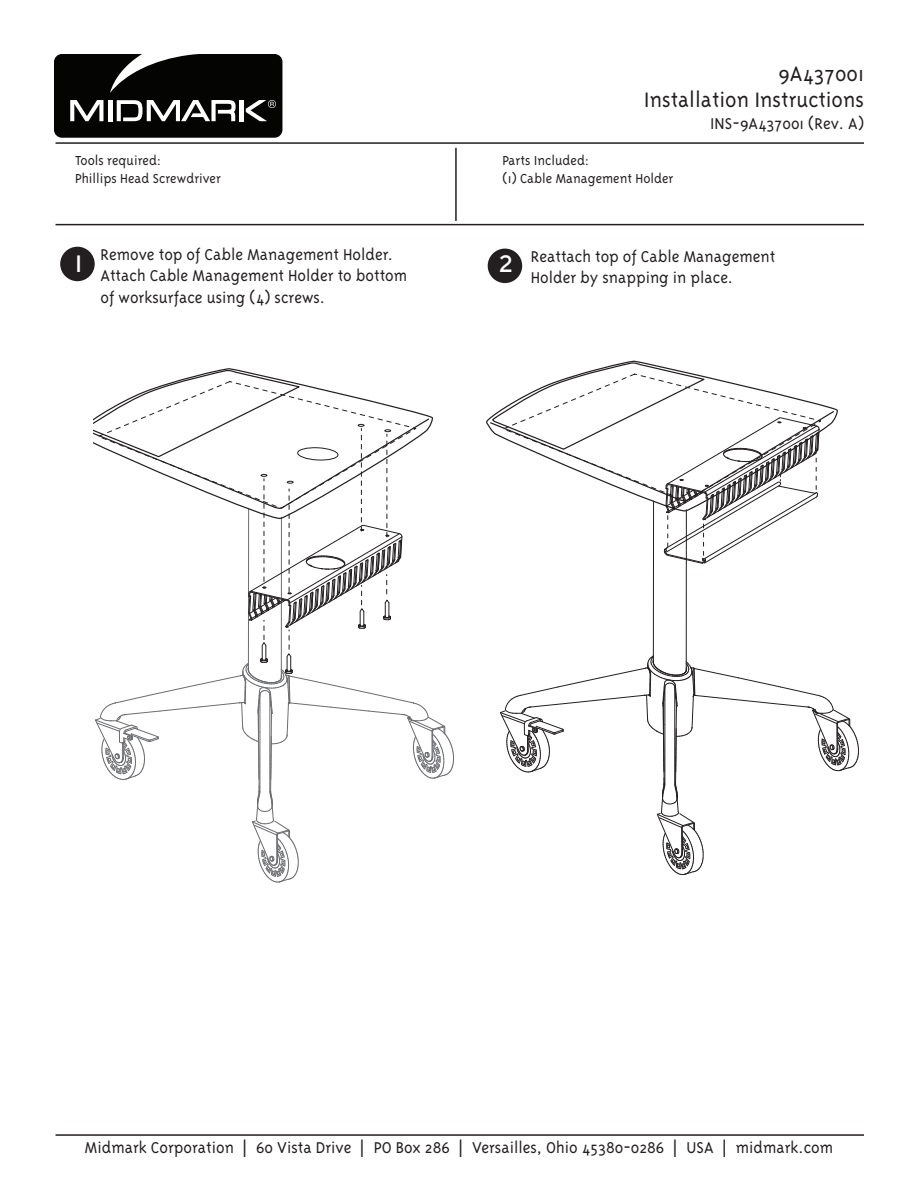
<style>
.page{position:relative;width:918px;height:1188px;background:#fff}
.page>*{position:absolute;margin:0;border:0;box-sizing:border-box;transform-origin:0 0}
.t1{font:300 36px "Triplex";color:#fff}
.t2{font:300 24px/25.5px "Triplex";color:#231f20;text-align:right}
.t3{font:300 18px/21.6px "Triplex";color:#231f20}
.t4{font:300 15px/18px "Triplex";color:#231f20}
</style>
<div class="page">
<hr style="left:56px;top:142px;width:808px;height:2px;background:#231f20">
<hr style="left:56px;top:224px;width:808px;height:1px;background:#231f20">
<hr style="left:56px;top:1134px;width:808px;height:2px;background:#231f20">
<div style="left:60px;top:247px;width:35px;height:34px;background:#231f20;border-radius:50%"></div>
<div style="left:488px;top:249px;width:34px;height:34px;background:#231f20;border-radius:50%"></div>
<svg style="left:54px;top:54px;width:228px;height:84px"></svg>
<svg style="left:95px;top:650px;width:359px;height:233px"></svg>
<svg style="left:248px;top:521px;width:155px;height:129px"></svg>
<svg style="left:219px;top:368px;width:214px;height:153px"></svg>
<svg style="left:93px;top:370px;width:337px;height:140px"></svg>
<hr style="left:686px;top:510px;width:1px;height:160px;background:#231f20">
<svg style="left:499px;top:655px;width:360px;height:220px"></svg>
<hr style="left:653px;top:501px;width:1px;height:162px;background:#231f20">
<svg style="left:489px;top:362px;width:346px;height:202px"></svg>
<hr style="left:455px;top:148px;width:2px;height:73px;background:#231f20">
<h2 class="t2" style="left:644px;top:63px;width:222px">9A437001<br>Installation Instructions</h2>
<p class="t3" style="left:710px;top:113px;width:155px">INS-9A437001 (Rev. A)</p>
<p class="t4" style="left:75px;top:153px;width:147px">Tools required:<br>Phillips Head Screwdriver</p>
<p class="t4" style="left:502px;top:153px;width:172px">Parts Included:<br>(1) Cable Management Holder</p>
<p class="t3" style="left:101px;top:245px;width:308px">Remove top of Cable Management Holder.<br>Attach Cable Management Holder to bottom of worksurface using (4) screws.</p>
<p class="t3" style="left:531px;top:246px;width:246px">Reattach top of Cable Management<br>Holder by snapping in place.</p>
<h1 class="t1" style="left:74px;top:247px;width:10px">1</h1>
<h1 class="t1" style="left:498px;top:248px;width:17px">2</h1>
<p class="t3" style="left:85px;top:1138px;width:750px">Midmark Corporation | 60 Vista Drive | PO Box 286 | Versailles, Ohio 45380-0286 | USA | midmark.com</p>
</div>
